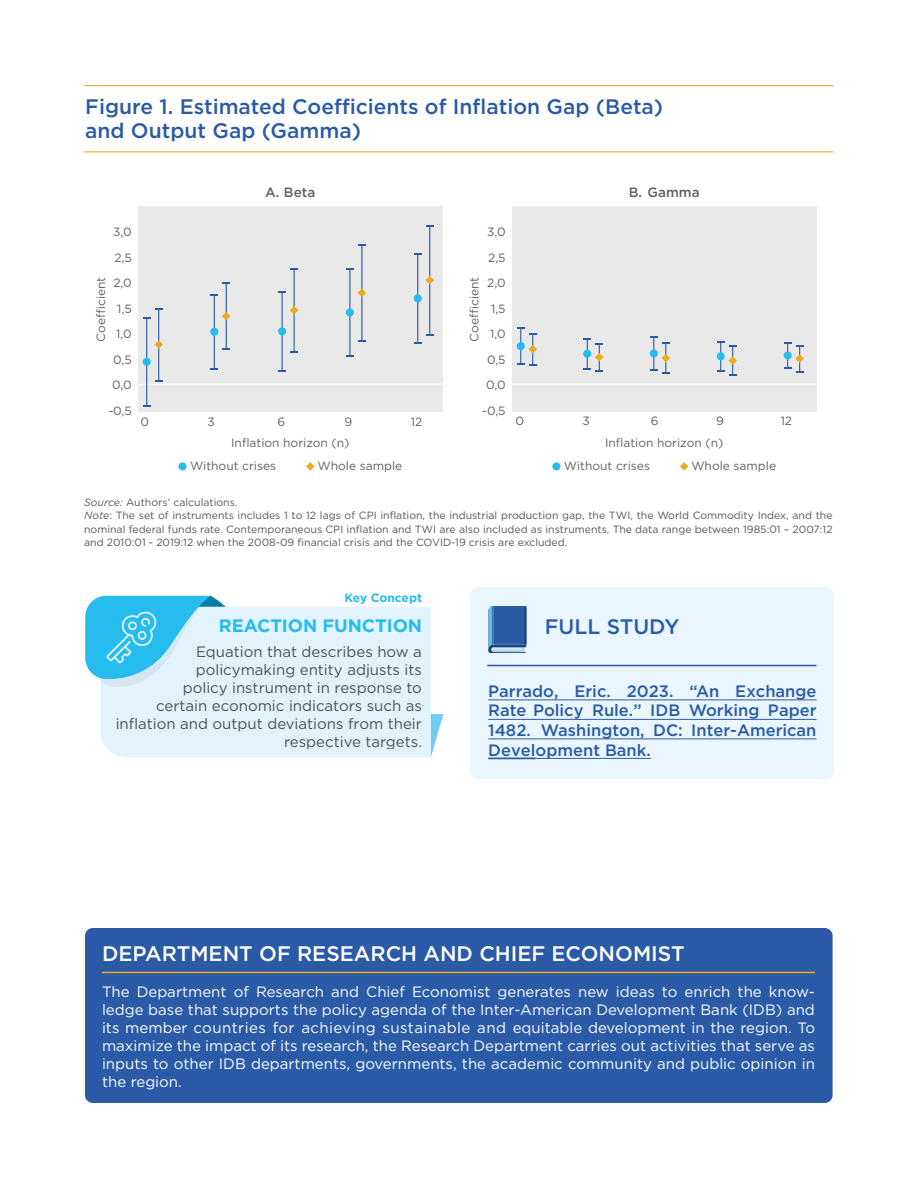
<style>
.page{position:relative;width:918px;height:1188px;background:#fff}
.page>*{position:absolute;margin:0;border:0;box-sizing:border-box;transform-origin:0 0}
.t1{font:500 21px/24px "Gotham";color:#2b5aa6}
.t2{font:500 21px "Gotham";color:#fff}
.t3{font:700 18px "Gotham";letter-spacing:-.005em;color:#26bced}
.t4{font:500 16.5px/19.5px "Gotham";color:#2b5aa6;text-align:justify}
.t5{font:15px/18px "Gotham";color:#fff;text-align:justify}
.t6{font:15px/18px "Gotham";color:#575756;text-align:right}
.t7{font:500 13.5px "Gotham";color:#616160}
.t8{font:12px/25.5px "Gotham";color:#616160;text-align:right}
.t9{font:700 12px "Gotham";letter-spacing:-.005em;color:#26bced}
.t10{font:10.5px/13.5px "Gotham";color:#575756}
.s1{font-style:italic}
</style>
<div class="page">
<hr style="left:84px;top:151px;width:749px;height:1px;background:#f0ab1f">
<hr style="left:84px;top:85px;width:749px;height:1px;background:#f0ab1f">
<div style="left:85px;top:928px;width:748px;height:175px;background:#2b5aa6;border-radius:8px"></div>
<hr style="left:102px;top:972px;width:713px;height:1px;background:#f0ab1f">
<div style="left:470px;top:587px;width:364px;height:192px;background:#eaf6fe"></div>
<hr style="left:536px;top:758px;width:115px;height:1px;background:#2b5aa6">
<hr style="left:488px;top:758px;width:48px;height:1px;background:#2b5aa6">
<hr style="left:488px;top:738px;width:329px;height:1px;background:#2b5aa6">
<hr style="left:488px;top:719px;width:329px;height:1px;background:#2b5aa6">
<hr style="left:488px;top:699px;width:329px;height:1px;background:#2b5aa6">
<svg style="left:488px;top:606px;width:38px;height:47px;background:#3f6eac"></svg>
<hr style="left:487px;top:665px;width:330px;height:1px;background:#2b5aa6">
<svg style="left:431px;top:714px;width:12px;height:43px"></svg>
<div style="left:101px;top:607px;width:330px;height:150px;background:#e2f3fd"></div>
<svg style="left:85px;top:596px;width:154px;height:91px;background:#86d7f3"></svg>
<div style="left:138px;top:206px;width:305px;height:206px;background:#e9e9e9"></div>
<div style="left:512px;top:206px;width:304px;height:206px;background:#e9e9e9"></div>
<hr style="left:138px;top:384px;width:305px;height:1px;background:#fff">
<hr style="left:512px;top:384px;width:304px;height:1px;background:#fff">
<div style="left:178px;top:462px;width:9px;height:8px;background:#26bced;border-radius:50%"></div>
<svg style="left:306px;top:462px;width:9px;height:9px"></svg>
<div style="left:552px;top:462px;width:8px;height:8px;background:#26bced;border-radius:50%"></div>
<svg style="left:680px;top:462px;width:8px;height:9px"></svg>
<hr style="left:146px;top:318px;width:1px;height:88px;background:#2b5aa6">
<svg style="left:143px;top:317px;width:7px;height:2px"></svg>
<hr style="left:158px;top:309px;width:1px;height:72px;background:#2b5aa6">
<div style="left:143px;top:358px;width:8px;height:8px;background:#26bced;border-radius:50%"></div>
<svg style="left:154px;top:340px;width:9px;height:9px"></svg>
<hr style="left:520px;top:328px;width:1px;height:36px;background:#2b5aa6">
<hr style="left:532px;top:334px;width:1px;height:31px;background:#2b5aa6">
<svg style="left:517px;top:327px;width:19px;height:7px"></svg>
<svg style="left:517px;top:364px;width:19px;height:1px"></svg>
<div style="left:517px;top:342px;width:8px;height:8px;background:#26bced;border-radius:50%"></div>
<svg style="left:528px;top:345px;width:9px;height:8px"></svg>
<svg style="left:584px;top:338px;width:20px;height:33px"></svg>
<hr style="left:653px;top:337px;width:1px;height:33px;background:#2b5aa6">
<hr style="left:665px;top:343px;width:1px;height:30px;background:#2b5aa6">
<svg style="left:650px;top:337px;width:19px;height:7px"></svg>
<svg style="left:650px;top:369px;width:19px;height:5px"></svg>
<div style="left:650px;top:349px;width:8px;height:9px;background:#26bced;border-radius:50%"></div>
<svg style="left:662px;top:354px;width:8px;height:8px"></svg>
<svg style="left:717px;top:341px;width:20px;height:35px"></svg>
<svg style="left:784px;top:342px;width:20px;height:30px"></svg>
<hr style="left:282px;top:292px;width:1px;height:79px;background:#2b5aa6">
<hr style="left:294px;top:269px;width:1px;height:83px;background:#2b5aa6">
<div style="left:278px;top:327px;width:8px;height:8px;background:#26bced;border-radius:50%"></div>
<svg style="left:290px;top:306px;width:8px;height:9px"></svg>
<hr style="left:349px;top:269px;width:1px;height:87px;background:#2b5aa6">
<hr style="left:361px;top:245px;width:1px;height:96px;background:#2b5aa6">
<div style="left:346px;top:308px;width:8px;height:8px;background:#26bced;border-radius:50%"></div>
<svg style="left:358px;top:289px;width:8px;height:8px"></svg>
<hr style="left:417px;top:254px;width:1px;height:89px;background:#2b5aa6">
<hr style="left:429px;top:226px;width:1px;height:109px;background:#2b5aa6">
<div style="left:414px;top:294px;width:8px;height:8px;background:#26bced;border-radius:50%"></div>
<svg style="left:426px;top:276px;width:8px;height:8px"></svg>
<hr style="left:214px;top:295px;width:1px;height:74px;background:#2b5aa6">
<hr style="left:226px;top:283px;width:1px;height:66px;background:#2b5aa6">
<div style="left:210px;top:328px;width:8px;height:8px;background:#26bced;border-radius:50%"></div>
<svg style="left:222px;top:312px;width:9px;height:8px"></svg>
<h1 class="t1" style="left:85px;top:95px;width:579px">Figure 1. Estimated Coefficients of Inflation Gap (Beta) and Output Gap (Gamma)</h1>
<p class="t7" style="left:265px;top:183px;width:52px">A. Beta</p>
<p class="t7" style="left:629px;top:183px;width:72px">B. Gamma</p>
<p class="t8" style="left:108px;top:219px;width:25px">3,0<br>2,5<br>2,0<br>1,5<br>1,0<br>0,5<br>0,0 -0,5</p>
<p class="t8" style="left:482px;top:219px;width:25px">3,0<br>2,5<br>2,0<br>1,5<br>1,0<br>0,5<br>0,0 -0,5</p>
<p class="t8" style="left:140px;top:408px;width:10px">0</p>
<p class="t8" style="left:207px;top:408px;width:9px">3</p>
<p class="t8" style="left:277px;top:408px;width:9px">6</p>
<p class="t8" style="left:344px;top:408px;width:9px">9</p>
<p class="t8" style="left:411px;top:408px;width:13px">12</p>
<p class="t8" style="left:88px;top:342px;width:66px;rotate:-90deg">Coe cient</p>
<p class="t8" style="left:461px;top:342px;width:66px;rotate:-90deg">Coe cient</p>
<p class="t8" style="left:231px;top:430px;width:120px">Inflation horizon (n)</p>
<p class="t8" style="left:190px;top:453px;width:88px">Without crises</p>
<p class="t8" style="left:318px;top:453px;width:86px">Whole sample</p>
<p class="t8" style="left:515px;top:408px;width:10px">0</p>
<p class="t8" style="left:582px;top:408px;width:9px">3</p>
<p class="t8" style="left:651px;top:408px;width:9px">6</p>
<p class="t8" style="left:716px;top:408px;width:9px">9</p>
<p class="t8" style="left:781px;top:408px;width:13px">12</p>
<p class="t8" style="left:564px;top:431px;width:161px;line-height:23.1px;text-align:left;text-indent:41px">Inflation horizon (n)<br>Without crises</p>
<p class="t8" style="left:691px;top:453px;width:86px">Whole sample</p>
<p class="t10" style="left:84px;top:495px;width:750px"><span class="s1">Source:</span> Authors’ calculations.<br><span class="s1">Note</span>: The set of instruments includes 1 to 12 lags of CPI inflation, the industrial production gap, the TWI, the World Commodity Index, and the nominal federal funds rate. Contemporaneous CPI inflation and TWI are also included as instruments. The data range between 1985:01 – 2007:12 and 2010:01 - 2019:12 when the 2008-09 financial crisis and the COVID-19 crisis are excluded.</p>
<p class="t9" style="left:345px;top:590px;width:79px">Key Concept</p>
<p class="t3" style="left:219px;top:614px;width:205px">REACTION FUNCTION</p>
<p class="t6" style="left:116px;top:642px;width:308px">Equation that describes how a policymaking entity adjusts its<br>policy instrument in response to<br>certain economic indicators such as inflation and output deviations from their respective targets.</p>
<h1 class="t1" style="left:545px;top:615px;width:136px">FULL STUDY</h1>
<p class="t4" style="left:488px;top:681px;width:330px">Parrado, Eric. 2023. “An Exchange Rate Policy Rule.” IDB Working Paper 1482. Washington, DC: Inter-American Development Bank.</p>
<h1 class="t2" style="left:102px;top:940px;width:584px">DEPARTMENT OF RESEARCH AND CHIEF ECONOMIST</h1>
<p class="t5" style="left:102px;top:982px;width:714px">The Department of Research and Chief Economist generates new ideas to enrich the know&shy;ledge base that supports the policy agenda of the Inter-American Development Bank (IDB) and its member countries for achieving sustainable and equitable development in the region. To maximize the impact of its research, the Research Department carries out activities that serve as inputs to other IDB departments, governments, the academic community and public opinion in the region.</p>
</div>
